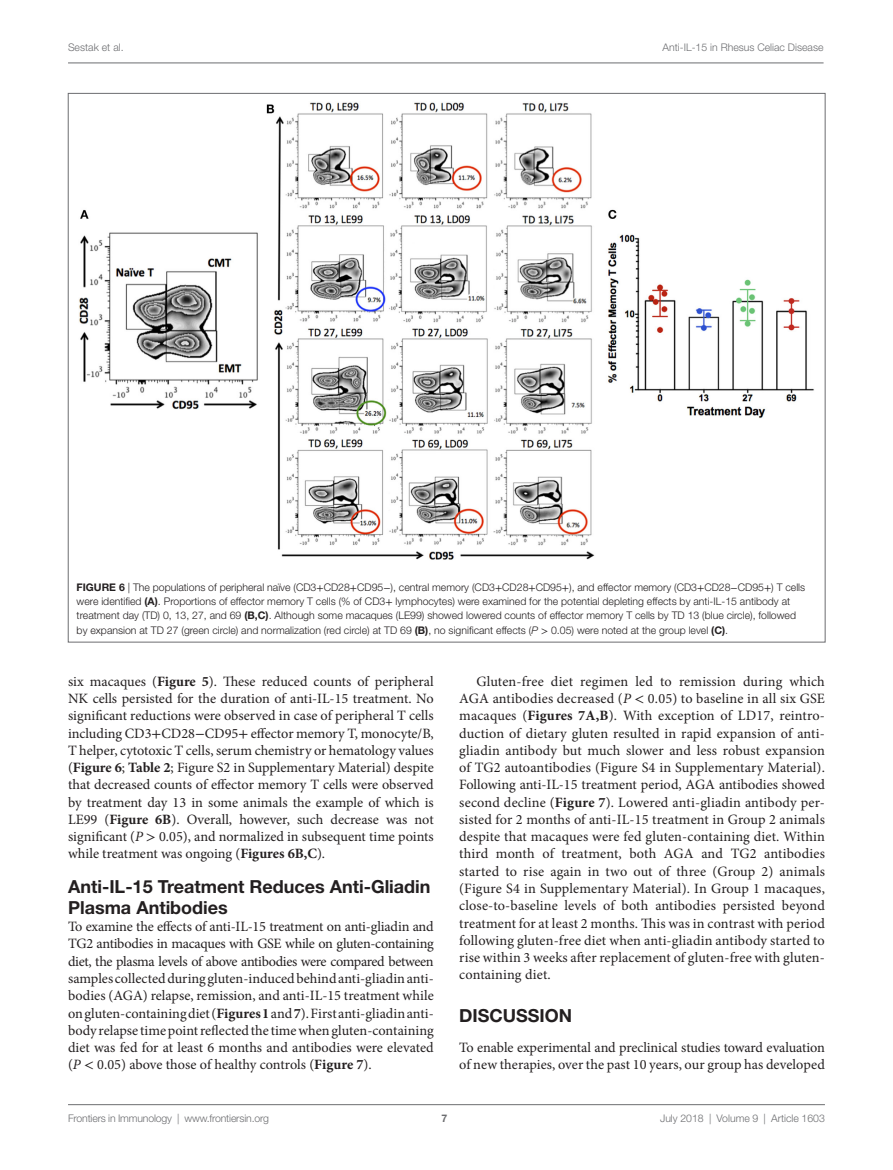
<style>
.page{position:relative;width:893px;height:1170px;background:#fff}
.page>*{position:absolute;margin:0;border:0;box-sizing:border-box;transform-origin:0 0}
.t1{font:700 18px/21px "Helvetica Neue LT Std";color:#231f20}
.t2{font:14.25px/17.2px "Minion Pro";color:#231f20;text-align:justify}
.t3{font:300 10.5px/14.2px "Helvetica Neue LT Std";color:#231f20}
.t4{font:300 10.5px "Helvetica Neue LT Std";color:#6c6d70}
.t5{font:700 10.5px "Helvetica Neue LT Std";color:#6c6d70}
.s1{font-weight:700}
.s2{font-family:"STIX General";font-weight:400}
.s3{font-style:italic}
.s4{font-family:"STIX General"}
</style>
<div class="page">
<img style="left:79px;top:102px;width:735px;height:458px">
<hr style="left:68px;top:1104px;width:757px;height:1px;background:#6c6d70">
<hr style="left:68px;top:63px;width:755px;height:1px;background:#6c6d70">
<p class="t4" style="left:68px;top:41px;width:57px">Sestak et al.</p>
<p class="t4" style="left:662px;top:41px;width:163px">Anti-IL-15 in Rhesus Celiac Disease</p>
<p class="t3" style="left:77px;top:579px;width:730px"><span class="s1">Figure 6</span> | The populations of peripheral naïve (CD3<span class="s2">+</span>CD28<span class="s2">+</span>CD95<span class="s2">−</span>), central memory (CD3<span class="s2">+</span>CD28<span class="s2">+</span>CD95<span class="s2">+</span>), and effector memory (CD3<span class="s2">+</span>CD28<span class="s2">−</span>CD95<span class="s2">+</span>) T cells were identified <span class="s1">(A)</span>. Proportions of effector memory T cells (% of CD3<span class="s2">+</span> lymphocytes) were examined for the potential depleting effects by anti-IL-15 antibody at treatment day (TD) 0, 13, 27, and 69 <span class="s1">(B,C)</span>. Although some macaques (LE99) showed lowered counts of effector memory T cells by TD 13 (blue circle), followed by expansion at TD 27 (green circle) and normalization (red circle) at TD 69 <span class="s1">(B)</span>, no significant effects (<span class="s3">P</span> <span class="s2">&gt;</span> 0.05) were noted at the group level <span class="s1">(C)</span>.</p>
<p class="t2" style="left:68px;top:672px;width:367px">six macaques (<span class="s1">Figure 5</span>). These reduced counts of peripheral NK cells persisted for the duration of anti-IL-15 treatment. No significant reductions were observed in case of peripheral T cells including CD3<span class="s4">+</span>CD28<span class="s4">−</span>CD95<span class="s4">+</span> effector memory T, monocyte/B, T helper, cytotoxic T cells, serum chemistry or hematology values (<span class="s1">Figure 6</span>; <span class="s1">Table 2</span>; Figure S2 in Supplementary Material) despite that decreased counts of effector memory T cells were observed by treatment day 13 in some animals the example of which is LE99 (<span class="s1">Figure 6B</span>). Overall, however, such decrease was not significant (<span class="s3">P</span> <span class="s4">&gt;</span> 0.05), and normalized in subsequent time points while treatment was ongoing (<span class="s1">Figures 6B,C</span>).</p>
<p class="t1" style="left:68px;top:875px;width:364px">Anti-IL-15 Treatment Reduces Anti-Gliadin<br>Plasma Antibodies</p>
<p class="t2" style="left:68px;top:918px;width:367px">To examine the effects of anti-IL-15 treatment on anti-gliadin and TG2 antibodies in macaques with GSE while on gluten-containing diet, the plasma levels of above antibodies were compared between samples collected during gluten-induced behind anti-gliadin anti&shy;bodies (AGA) relapse, remission, and anti-IL-15 treatment while on gluten-containing diet (<span class="s1">Figures 1</span> and <span class="s1">7</span>). First anti-gliadin anti&shy;body relapse time point reflected the time when gluten-containing diet was fed for at least 6 months and antibodies were elevated (<span class="s3">P</span> <span class="s4">&lt;</span> 0.05) above those of healthy controls (<span class="s1">Figure 7</span>).</p>
<p class="t2" style="left:459px;top:672px;width:367px;text-indent:17px">Gluten-free diet regimen led to remission during which AGA antibodies decreased (<span class="s3">P</span> <span class="s4">&lt;</span> 0.05) to baseline in all six GSE macaques (<span class="s1">Figures 7A,B</span>). With exception of LD17, reintro&shy;duction of dietary gluten resulted in rapid expansion of anti&shy;gliadin antibody but much slower and less robust expansion of TG2 autoantibodies (Figure S4 in Supplementary Material).<br>Following anti-IL-15 treatment period, AGA antibodies showed second decline (<span class="s1">Figure 7</span>). Lowered anti-gliadin antibody per&shy;sisted for 2 months of anti-IL-15 treatment in Group 2 animals despite that macaques were fed gluten-containing diet. Within third month of treatment, both AGA and TG2 antibodies started to rise again in two out of three (Group 2) animals (Figure S4 in Supplementary Material). In Group 1 macaques, close-to-baseline levels of both antibodies persisted beyond treatment for at least 2 months. This was in contrast with period following gluten-free diet when anti-gliadin antibody started to rise within 3 weeks after replacement of gluten-free with gluten&shy;containing diet.</p>
<p class="t1" style="left:459px;top:1004px;width:112px">DISCUSSION</p>
<p class="t2" style="left:459px;top:1038px;width:367px">To enable experimental and preclinical studies toward evaluation of new therapies, over the past 10 years, our group has developed</p>
<p class="t4" style="left:68px;top:1111px;width:203px">Frontiers in Immunology | www.frontiersin.org</p>
<p class="t4" style="left:660px;top:1111px;width:166px">July 2018 | Volume 9 | Article 1603</p>
<p class="t5" style="left:441px;top:1111px;width:7px">7</p>
</div>
